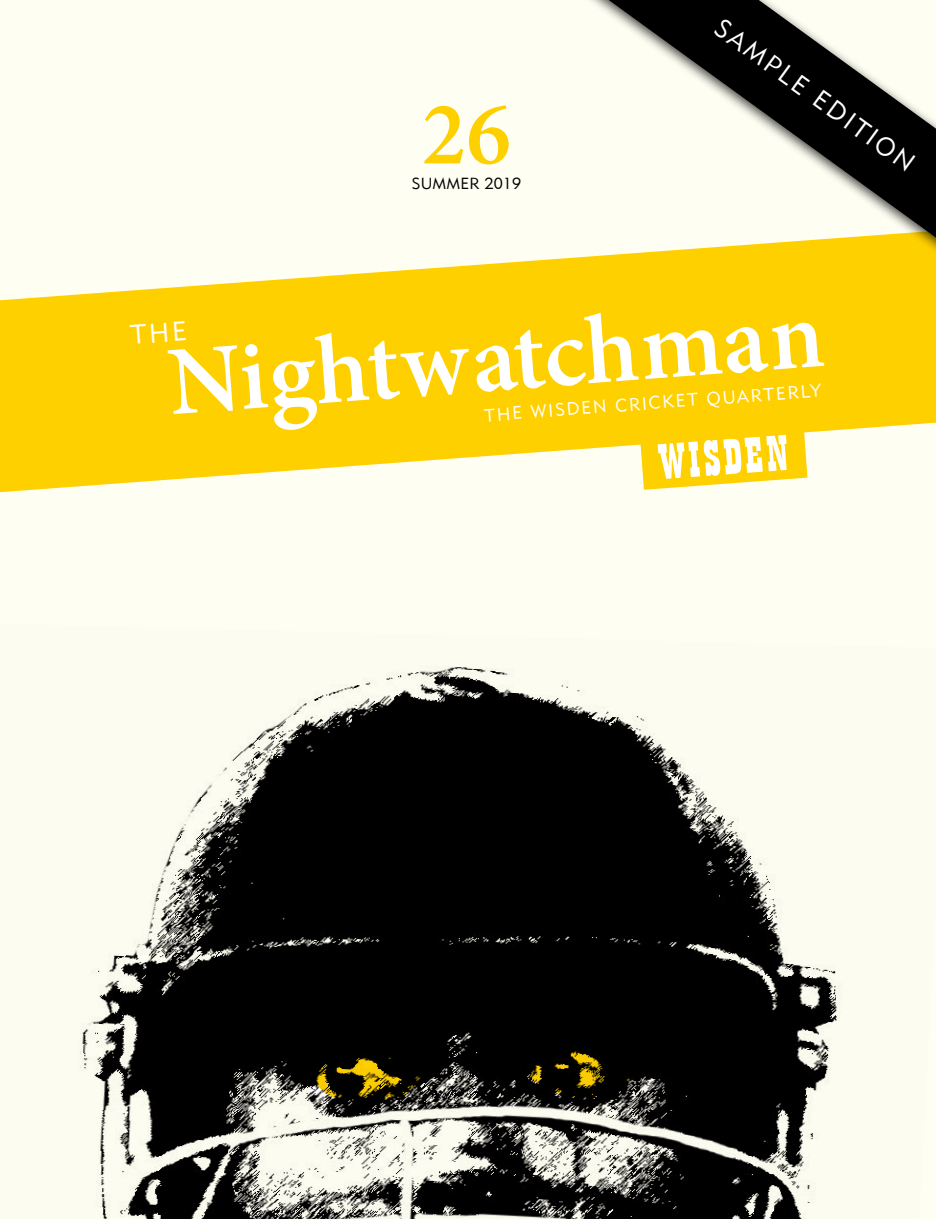
<style>
.page{position:relative;width:936px;height:1219px;background:#fff}
.page>*{position:absolute;margin:0;border:0;box-sizing:border-box;transform-origin:0 0}
.t1{font:600 98.4px "Minion Pro";color:#fff}
.t2{font:600 90.6px "Minion Pro";color:#ffd000}
.t3{font:26px "Geometric 415 BT Lite A";color:#fff}
.t4{font:18px "Geometric 415 BT Lite A";color:#fff}
.t5{font:16px "Geometric 415 BT Lite A";letter-spacing:.01em;color:#000}
</style>
<div class="page">
<div style="left:0;top:0;width:935px;height:1219px;background:#fffef3"></div>
<img style="left:80px;top:666px;width:758px;height:553px">
<img style="left:311px;top:1041px;width:91px;height:7px">
<img style="left:515px;top:1047px;width:100px;height:43px">
<svg style="left:0;top:267px;width:935px;height:225px;fill:#ffd000"></svg>
<svg style="left:301px;top:1048px;width:127px;height:55px;background:#352d0d"></svg>
<svg style="left:526px;top:1049px;width:113px;height:50px;background:#211c04"></svg>
<div style="left:449px;top:0;width:486px;height:409px;background:#000;opacity:.75"></div>
<svg style="left:608px;top:0;width:327px;height:238px"></svg>
<svg style="left:639px;top:423px;width:168px;height:67px"></svg>
<svg style="left:130px;top:321px;width:56px;height:23px"></svg>
<h2 class="t2" style="left:421px;top:72px;width:91px">26</h2>
<p class="t5" style="left:412px;top:173px;width:111px">SUMMER 2019</p>
<h3 class="t3" style="left:727px;top:12px;width:241px;rotate:36deg">SAMPLE EDITION</h3>
<h1 class="t1" style="left:164px;top:314px;width:658px;rotate:-4deg">Nightwatchman</h1>
<p class="t4" style="left:483px;top:403px;width:339px;rotate:-4deg">THE WISDEN CRICKET QUARTERLY</p>
</div>
